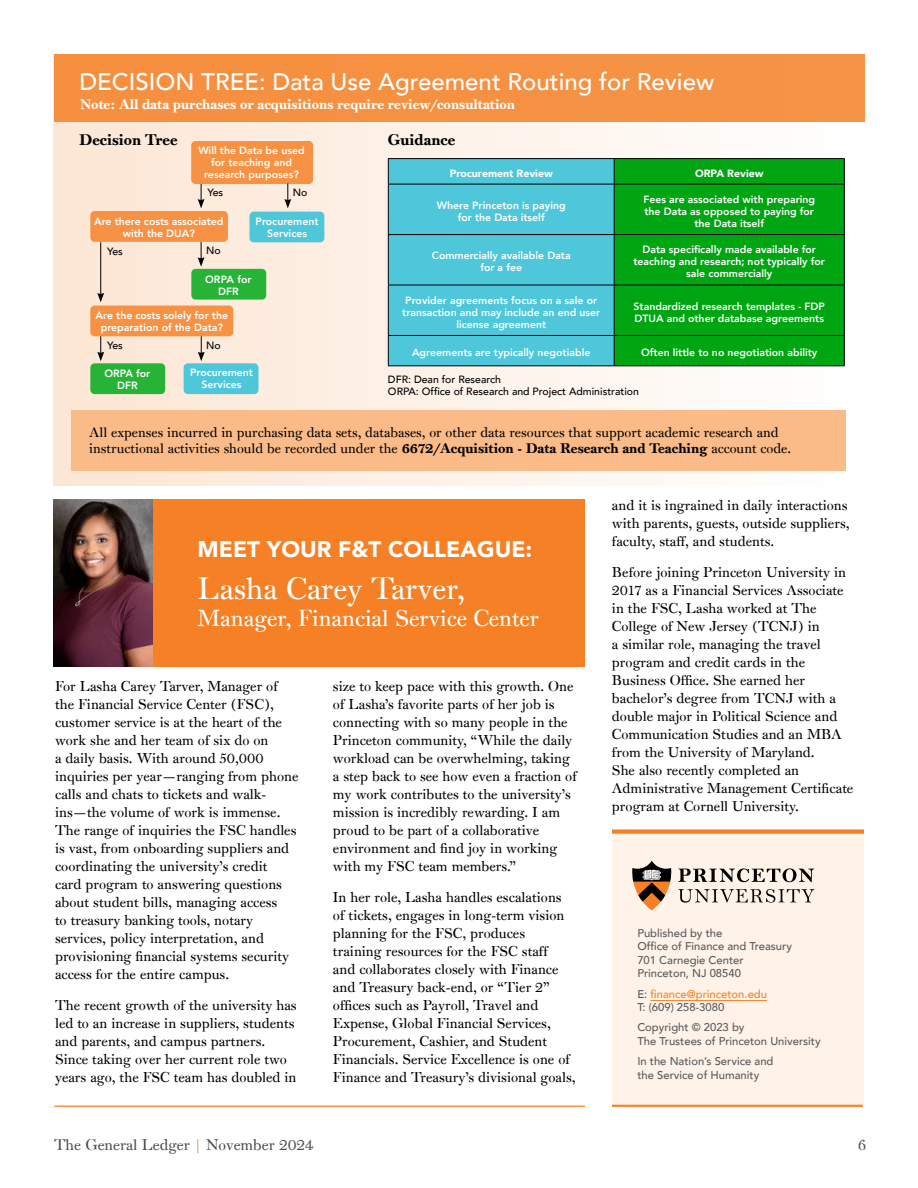
<style>
.page{position:relative;width:918px;height:1188px;background:#fff}
.page>*{position:absolute;margin:0;border:0;box-sizing:border-box;transform-origin:0 0}
.t1{font:30px "Princeton Monti OS";color:#fff}
.t2{font:500 24px "Avenir";color:#fff}
.t3{font:22.5px "Princeton Monti OS";color:#fff}
.t4{font:900 22.5px "Avenir";color:#fff}
.t5{font:15px "Princeton Monti";color:#4d4d4f}
.t6{font:15px "Princeton Monti BD";color:#000}
.t7{font:13.8px/18px "Princeton Monti";color:#000}
.t8{font:13.5px/16.5px "Princeton Monti";color:#000}
.t9{font:13.5px "Princeton Monti BD";color:#fff}
.t10{font:500 11.25px/13.5px "Avenir";color:#58595b}
.t11{font:500 11.25px/13.5px "Avenir";color:#f58025}
.t12{font:800 10.5px/12px "Avenir";color:#fff;text-align:center}
.t13{font:500 10.5px/12px "Avenir";color:#000}
.t14{font:900 10.5px "Avenir";color:#fff}
.s1{font-family:"Princeton Monti BD"}
.s2{color:#58595b}
.s3{color:#f58025}
</style>
<div class="page">
<div style="left:54px;top:500px;width:531px;height:167px;background:#f58025"></div>
<div style="left:54px;top:54px;width:810px;height:432px;background:linear-gradient(to right,#fce6d3,#fcfbfa)"></div>
<div style="left:612px;top:831px;width:252px;height:276px;background:#fff3e9"></div>
<hr style="left:651px;top:1000px;width:116px;height:1px;background:#f58025">
<svg style="left:632px;top:861px;width:39px;height:49px"></svg>
<svg style="left:678px;top:868px;width:136px;height:14px"></svg>
<svg style="left:678px;top:889px;width:136px;height:14px"></svg>
<div style="left:612px;top:829px;width:252px;height:5px;background:#f58025"></div>
<hr style="left:612px;top:1105px;width:251px;height:2px;background:#f58025">
<hr style="left:54px;top:1106px;width:531px;height:1px;background:#f79143">
<div style="left:71px;top:410px;width:775px;height:60px;background:#fbbb88"></div>
<img style="left:54px;top:500px;width:99px;height:167px">
<div style="left:54px;top:54px;width:810px;height:68px;background:#f69142"></div>
<div style="left:90px;top:211px;width:138px;height:31px;background:#f79143;border-radius:4px"></div>
<svg style="left:198px;top:184px;width:7px;height:24px"></svg>
<div style="left:191px;top:141px;width:122px;height:43px;background:#f79143;border-radius:4px"></div>
<svg style="left:284px;top:184px;width:7px;height:24px"></svg>
<div style="left:249px;top:212px;width:75px;height:30px;background:#4dc7d9;border-radius:4px"></div>
<svg style="left:198px;top:242px;width:7px;height:25px"></svg>
<hr style="left:100px;top:242px;width:1px;height:53px;background:#000">
<svg style="left:97px;top:293px;width:7px;height:9px"></svg>
<div style="left:90px;top:306px;width:143px;height:30px;background:#f79143;border-radius:4px"></div>
<svg style="left:97px;top:336px;width:7px;height:25px"></svg>
<div style="left:184px;top:363px;width:75px;height:31px;background:#4dc7d9;border-radius:4px"></div>
<div style="left:90px;top:363px;width:75px;height:31px;background:#26b336;border-radius:4px"></div>
<svg style="left:198px;top:336px;width:7px;height:25px"></svg>
<div style="left:191px;top:269px;width:75px;height:31px;background:#26b336;border-radius:4px"></div>
<div style="left:389px;top:159px;width:225px;height:206px;background:#4dc7d9"></div>
<div style="left:615px;top:159px;width:229px;height:206px;background:#00a612"></div>
<hr style="left:388px;top:158px;width:226px;height:1px;background:#000">
<svg style="left:388px;top:159px;width:1px;height:25px"></svg>
<hr style="left:614px;top:158px;width:231px;height:1px;background:#000">
<svg style="left:614px;top:159px;width:1px;height:25px"></svg>
<svg style="left:844px;top:159px;width:1px;height:25px"></svg>
<hr style="left:388px;top:184px;width:226px;height:1px;background:#000">
<hr style="left:388px;top:184px;width:1px;height:50px;background:#000">
<hr style="left:614px;top:184px;width:231px;height:1px;background:#000">
<hr style="left:614px;top:184px;width:1px;height:50px;background:#000">
<hr style="left:844px;top:184px;width:1px;height:50px;background:#000">
<hr style="left:388px;top:234px;width:226px;height:1px;background:#000">
<hr style="left:388px;top:235px;width:1px;height:50px;background:#000">
<hr style="left:614px;top:234px;width:231px;height:1px;background:#000">
<hr style="left:614px;top:235px;width:1px;height:50px;background:#000">
<hr style="left:844px;top:235px;width:1px;height:50px;background:#000">
<hr style="left:388px;top:285px;width:226px;height:1px;background:#000">
<hr style="left:388px;top:285px;width:1px;height:50px;background:#000">
<hr style="left:614px;top:285px;width:231px;height:1px;background:#000">
<hr style="left:614px;top:285px;width:1px;height:50px;background:#000">
<hr style="left:844px;top:285px;width:1px;height:50px;background:#000">
<hr style="left:388px;top:335px;width:226px;height:1px;background:#000">
<svg style="left:388px;top:336px;width:1px;height:29px"></svg>
<hr style="left:614px;top:335px;width:231px;height:1px;background:#000">
<svg style="left:614px;top:336px;width:1px;height:29px"></svg>
<svg style="left:844px;top:336px;width:1px;height:29px"></svg>
<hr style="left:388px;top:365px;width:226px;height:1px;background:#000">
<hr style="left:614px;top:365px;width:231px;height:1px;background:#000">
<h2 class="t2" style="left:79px;top:61px;width:636px">DECISION TREE: Data Use Agreement Routing for Review</h2>
<p class="t9" style="left:80px;top:96px;width:437px">Note: All data purchases or acquisitions require review/consultation</p>
<p class="t6" style="left:79px;top:131px;width:100px">Decision Tree</p>
<p class="t6" style="left:388px;top:130px;width:69px">Guidance</p>
<p class="t12" style="left:198px;top:145px;width:108px">Will the Data be used for teaching and research purposes?</p>
<p class="t12" style="left:256px;top:215px;width:64px">Procurement<br>Services</p>
<p class="t14" style="left:450px;top:164px;width:105px">Procurement Review</p>
<p class="t14" style="left:695px;top:164px;width:70px">ORPA Review</p>
<p class="t12" style="left:437px;top:199px;width:130px">Where Princeton is paying for the Data itself</p>
<p class="t12" style="left:643px;top:193px;width:173px">Fees are associated with preparing the Data as opposed to paying for the Data itself</p>
<p class="t12" style="left:432px;top:249px;width:140px">Commercially available Data for a fee</p>
<p class="t12" style="left:634px;top:243px;width:193px">Data specifically made available for teaching and research; not typically for sale commercially</p>
<p class="t12" style="left:402px;top:294px;width:199px">Provider agreements focus on a sale or transaction and may include an end user license agreement</p>
<p class="t12" style="left:634px;top:300px;width:193px;text-align:left">Standardized research templates - FDP<br>DTUA and other database agreements</p>
<p class="t12" style="left:412px;top:346px;width:180px">Agreements are typically negotiable</p>
<p class="t12" style="left:641px;top:346px;width:178px">Often little to no negotiation ability</p>
<p class="t13" style="left:388px;top:373px;width:253px">DFR: Dean for Research<br>ORPA: Office of Research and Project Administration</p>
<p class="t13" style="left:207px;top:186px;width:17px">Yes</p>
<p class="t13" style="left:293px;top:185px;width:16px">No</p>
<p class="t12" style="left:94px;top:215px;width:131px">Are there costs associated with the DUA?</p>
<p class="t13" style="left:107px;top:244px;width:17px">Yes</p>
<p class="t13" style="left:206px;top:244px;width:16px">No</p>
<p class="t12" style="left:205px;top:273px;width:48px">ORPA for<br>DFR</p>
<p class="t12" style="left:96px;top:309px;width:134px">Are the costs solely for the preparation of the Data?</p>
<p class="t13" style="left:107px;top:339px;width:17px">Yes</p>
<p class="t12" style="left:190px;top:367px;width:64px">Procurement<br>Services</p>
<p class="t13" style="left:206px;top:338px;width:16px">No</p>
<p class="t12" style="left:104px;top:368px;width:47px">ORPA for<br>DFR</p>
<p class="t8" style="left:89px;top:424px;width:703px">All expenses incurred in purchasing data sets, databases, or other data resources that support academic research and instructional activities should be recorded under the <span class="s1">6672/Acquisition - Data Research and Teaching</span> account code.</p>
<h3 class="t4" style="left:198px;top:530px;width:336px">MEET YOUR F&amp;T COLLEAGUE:</h3>
<h1 class="t1" style="left:198px;top:570px;width:269px">Lasha Carey Tarver,</h1>
<h3 class="t3" style="left:198px;top:605px;width:343px">Manager, Financial Service Center</h3>
<p class="t7" style="left:55px;top:677px;width:245px">For Lasha Carey Tarver, Manager of the Financial Service Center (FSC), customer service is at the heart of the work she and her team of six do on<br>a daily basis. With around 50,000 inquiries per year—ranging from phone calls and chats to tickets and walk&shy;ins—the volume of work is immense.<br>The range of inquiries the FSC handles is vast, from onboarding suppliers and coordinating the university’s credit<br>card program to answering questions about student bills, managing access<br>to treasury banking tools, notary services, policy interpretation, and provisioning financial systems security access for the entire campus.</p>
<p class="t7" style="left:55px;top:996px;width:243px">The recent growth of the university has led to an increase in suppliers, students and parents, and campus partners.<br>Since taking over her current role two years ago, the FSC team has doubled in</p>
<p class="t7" style="left:333px;top:677px;width:245px">size to keep pace with this growth. One of Lasha’s favorite parts of her job is connecting with so many people in the Princeton community, “While the daily workload can be overwhelming, taking a step back to see how even a fraction of my work contributes to the university’s mission is incredibly rewarding. I am proud to be part of a collaborative environment and find joy in working with my FSC team members.”</p>
<p class="t7" style="left:333px;top:888px;width:244px">In her role, Lasha handles escalations of tickets, engages in long-term vision planning for the FSC, produces training resources for the FSC staff<br>and collaborates closely with Finance and Treasury back-end, or “Tier 2” offices such as Payroll, Travel and Expense, Global Financial Services, Procurement, Cashier, and Student Financials. Service Excellence is one of Finance and Treasury’s divisional goals,</p>
<p class="t7" style="left:612px;top:496px;width:239px">and it is ingrained in daily interactions with parents, guests, outside suppliers, faculty, staff, and students.</p>
<p class="t7" style="left:612px;top:563px;width:243px">Before joining Princeton University in 2017 as a Financial Services Associate in the FSC, Lasha worked at The College of New Jersey (TCNJ) in<br>a similar role, managing the travel program and credit cards in the Business Office. She earned her bachelor’s degree from TCNJ with a double major in Political Science and Communication Studies and an MBA from the University of Maryland.<br>She also recently completed an Administrative Management Certificate program at Cornell University.</p>
<p class="t10" style="left:637px;top:926px;width:156px">Published by the<br>Office of Finance and Treasury<br>701 Carnegie Center<br>Princeton, NJ 08540</p>
<p class="t11" style="left:637px;top:986px;width:131px"><span class="s2">E:</span> finance@princeton.edu<br><span class="s2">T: (609) 258-3080</span></p>
<p class="t10" style="left:637px;top:1020px;width:185px">Copyright © 2023 by<br>The Trustees of Princeton University</p>
<p class="t10" style="left:637px;top:1054px;width:138px">In the Nation’s Service and the Service of Humanity</p>
<p class="t5" style="left:54px;top:1135px;width:261px">The General Ledger <span class="s3">|</span> November 2024</p>
<p class="t5" style="left:858px;top:1135px;width:10px">6</p>
</div>
